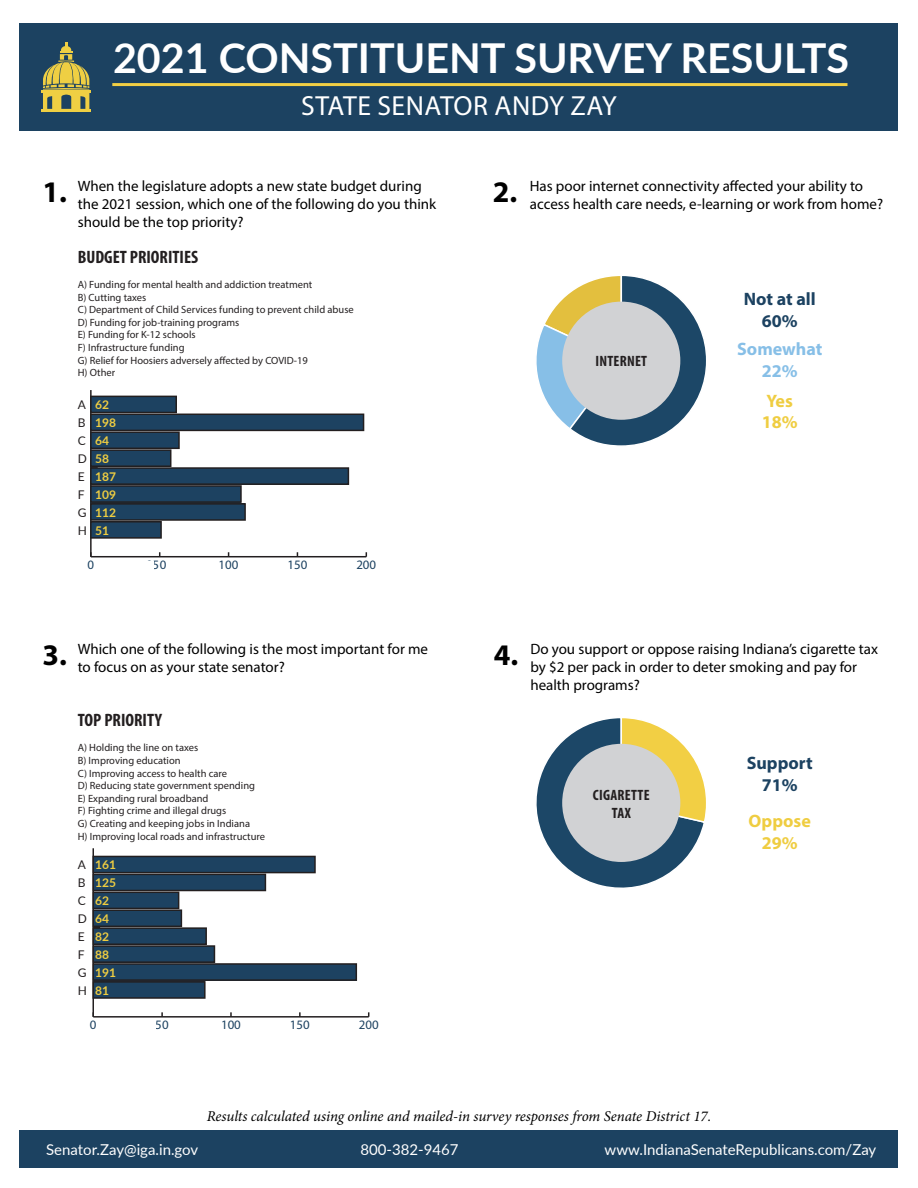
<style>
.page{position:relative;width:918px;height:1188px;background:#fff}
.page>*{position:absolute;margin:0;border:0;box-sizing:border-box;transform-origin:0 0}
.t1{font:700 41.25px "Lato";color:#fff}
.t2{font:700 30px "Myriad Pro";color:#000}
.t3{font:27.75px "Myriad Pro";letter-spacing:.02em;color:#fff}
.t4{font:700 condensed 18px "Myriad Pro";color:#231f20}
.Support{font:700 18px "Myriad Pro";color:#1c4261}
.Oppose_or_No{font:700 18px "Myriad Pro";color:#efcd41}
.Oppose_or_No-2{font:700 18px "Myriad Pro";color:#87bfe7}
.t5{font:15px/18px "Myriad Pro";color:#000}
.t6{font:italic 15px "Minion Pro";letter-spacing:-.005em;color:#000}
.t7{font:15px "Lato";color:#fff}
.Circle_centers{font:700 condensed 15px "Myriad Pro";letter-spacing:.02em;color:#231f20}
.t8{font:12.9px "Myriad Pro";color:#1d4261}
.t9{font:700 12px "Lato";color:#efcd41}
.t10{font:12px "Lato";color:#231f20}
.t11{font:10.5px "Myriad Pro";color:#231f20}
</style>
<div class="page">
<div style="left:20px;top:1130px;width:878px;height:38px;background:#1c4261"></div>
<div style="left:20px;top:23px;width:878px;height:108px;background:#1c4261"></div>
<hr style="left:41px;top:91px;width:50px;height:2px;background:#efcf43">
<hr style="left:41px;top:110px;width:50px;height:2px;background:#efcf43">
<svg style="left:43px;top:42px;width:46px;height:68px"></svg>
<hr style="left:112px;top:83px;width:735px;height:3px;background:#f2cf44">
<hr style="left:91px;top:556px;width:275px;height:1px;background:#231f20">
<hr style="left:90px;top:390px;width:2px;height:167px;background:#231f20">
<div style="left:91px;top:522px;width:70px;height:16px;background:#1d4261"></div>
<div style="left:90px;top:521px;width:72px;height:18px;border:2px solid #231f20"></div>
<div style="left:91px;top:504px;width:154px;height:16px;background:#1d4261"></div>
<div style="left:90px;top:503px;width:156px;height:18px;border:2px solid #231f20"></div>
<div style="left:91px;top:486px;width:150px;height:16px;background:#1d4261"></div>
<div style="left:90px;top:485px;width:152px;height:18px;border:2px solid #231f20"></div>
<div style="left:91px;top:468px;width:257px;height:16px;background:#1d4261"></div>
<div style="left:90px;top:467px;width:259px;height:18px;border:2px solid #231f20"></div>
<div style="left:91px;top:450px;width:80px;height:16px;background:#1d4261"></div>
<div style="left:90px;top:449px;width:81px;height:18px;border:2px solid #231f20"></div>
<div style="left:91px;top:432px;width:88px;height:16px;background:#1d4261"></div>
<div style="left:90px;top:431px;width:90px;height:18px;border:2px solid #231f20"></div>
<div style="left:91px;top:414px;width:273px;height:16px;background:#1d4261"></div>
<div style="left:90px;top:414px;width:274px;height:17px;border:2px solid #231f20"></div>
<div style="left:91px;top:396px;width:85px;height:16px;background:#1d4261"></div>
<div style="left:90px;top:396px;width:87px;height:17px;border:2px solid #231f20"></div>
<hr style="left:93px;top:1016px;width:276px;height:2px;background:#231f20">
<hr style="left:93px;top:848px;width:1px;height:169px;background:#231f20">
<div style="left:93px;top:982px;width:112px;height:16px;background:#1d4261"></div>
<div style="left:93px;top:981px;width:113px;height:18px;border:2px solid #231f20"></div>
<div style="left:93px;top:964px;width:263px;height:16px;background:#1d4261"></div>
<div style="left:93px;top:963px;width:264px;height:18px;border:2px solid #231f20"></div>
<div style="left:93px;top:946px;width:121px;height:16px;background:#1d4261"></div>
<div style="left:93px;top:945px;width:122px;height:18px;border:2px solid #231f20"></div>
<div style="left:93px;top:928px;width:113px;height:16px;background:#1d4261"></div>
<div style="left:93px;top:927px;width:114px;height:18px;border:2px solid #231f20"></div>
<div style="left:93px;top:910px;width:88px;height:16px;background:#1d4261"></div>
<div style="left:93px;top:909px;width:89px;height:18px;border:2px solid #231f20"></div>
<div style="left:93px;top:892px;width:86px;height:16px;background:#1d4261"></div>
<div style="left:93px;top:892px;width:86px;height:17px;border:2px solid #231f20"></div>
<div style="left:93px;top:874px;width:172px;height:17px;background:#1d4261"></div>
<div style="left:93px;top:874px;width:173px;height:17px;border:2px solid #231f20"></div>
<div style="left:93px;top:856px;width:222px;height:17px;background:#1d4261"></div>
<div style="left:93px;top:856px;width:223px;height:17px;border:2px solid #231f20"></div>
<svg style="left:536px;top:718px;width:170px;height:170px"></svg>
<div style="left:562px;top:744px;width:118px;height:118px;background:#d1d2d4;border-radius:50%"></div>
<svg style="left:536px;top:276px;width:170px;height:170px"></svg>
<div style="left:562px;top:302px;width:118px;height:118px;background:#d1d2d4;border-radius:50%"></div>
<h1 class="t1" style="left:113px;top:28px;width:738px">2021 CONSTITUENT SURVEY RESULTS</h1>
<p class="t3" style="left:301px;top:89px;width:317px">STATE SENATOR ANDY ZAY</p>
<p class="t2" style="left:43px;top:172px;width:26px">1.</p>
<p class="t5" style="left:78px;top:176px;width:360px">When the legislature adopts a new state budget during the 2021 session, which one of the following do you think should be the top priority?</p>
<p class="t4" style="left:78px;top:246px;width:122px">BUDGET PRIORITIES</p>
<p class="t11" style="left:78px;top:278px;width:236px">A) Funding for mental health and addiction treatment</p>
<p class="t11" style="left:78px;top:291px;width:70px">B) Cutting taxes</p>
<p class="t11" style="left:78px;top:303px;width:278px">C) Department of Child Services funding to prevent child abuse</p>
<p class="t11" style="left:78px;top:316px;width:163px">D) Funding for job-training programs</p>
<p class="t11" style="left:78px;top:328px;width:119px">E) Funding for K-12 schools</p>
<p class="t11" style="left:78px;top:341px;width:108px">F) Infrastructure funding</p>
<p class="t11" style="left:78px;top:354px;width:232px">G) Relief for Hoosiers adversely affected by COVID-19</p>
<p class="t11" style="left:78px;top:366px;width:39px">H) Other</p>
<p class="t10" style="left:78px;top:396px;width:10px">A</p>
<p class="t9" style="left:95px;top:396px;width:15px">62</p>
<p class="t10" style="left:78px;top:414px;width:9px">B</p>
<p class="t9" style="left:95px;top:414px;width:22px">198</p>
<p class="t10" style="left:78px;top:432px;width:10px">C</p>
<p class="t9" style="left:95px;top:432px;width:15px">64</p>
<p class="t10" style="left:78px;top:450px;width:11px">D</p>
<p class="t9" style="left:95px;top:450px;width:15px">58</p>
<p class="t10" style="left:78px;top:468px;width:8px">E</p>
<p class="t9" style="left:95px;top:468px;width:22px">187</p>
<p class="t10" style="left:78px;top:486px;width:8px">F</p>
<p class="t9" style="left:95px;top:486px;width:22px">109</p>
<p class="t10" style="left:78px;top:504px;width:10px">G</p>
<p class="t9" style="left:95px;top:504px;width:22px">112</p>
<p class="t10" style="left:78px;top:522px;width:11px">H</p>
<p class="t9" style="left:95px;top:521px;width:15px">51</p>
<p class="t8" style="left:88px;top:557px;width:8px">0</p>
<p class="t8" style="left:146px;top:557px;width:22px">050</p>
<p class="t8" style="left:219px;top:557px;width:21px">100</p>
<p class="t8" style="left:288px;top:557px;width:21px">150</p>
<p class="t8" style="left:356px;top:557px;width:21px">200</p>
<p class="t2" style="left:493px;top:172px;width:26px">2.</p>
<p class="t5" style="left:530px;top:176px;width:355px">Has poor internet connectivity affected your ability to access health care needs, e-learning or work from home?</p>
<p class="Circle_centers" style="left:595px;top:352px;width:53px">INTERNET</p>
<p class="Support" style="left:744px;top:287px;width:73px">Not at all</p>
<p class="Support" style="left:762px;top:309px;width:37px">60%</p>
<p class="Oppose_or_No-2" style="left:737px;top:338px;width:87px">Somewhat</p>
<p class="Oppose_or_No-2" style="left:762px;top:359px;width:37px">22%</p>
<p class="Oppose_or_No" style="left:767px;top:389px;width:28px">Yes</p>
<p class="Oppose_or_No" style="left:762px;top:411px;width:37px">18%</p>
<p class="t2" style="left:43px;top:636px;width:26px">3.</p>
<p class="t5" style="left:78px;top:640px;width:352px">Which one of the following is the most important for me to focus on as your state senator?</p>
<p class="t4" style="left:78px;top:709px;width:86px">TOP PRIORITY</p>
<p class="t11" style="left:78px;top:741px;width:122px">A) Holding the line on taxes</p>
<p class="t11" style="left:78px;top:754px;width:104px">B) Improving education</p>
<p class="t11" style="left:78px;top:767px;width:151px">C) Improving access to health care</p>
<p class="t11" style="left:78px;top:779px;width:179px">D) Reducing state government spending</p>
<p class="t11" style="left:78px;top:792px;width:132px">E) Expanding rural broadband</p>
<p class="t11" style="left:78px;top:804px;width:150px">F) Fighting crime and illegal drugs</p>
<p class="t11" style="left:78px;top:817px;width:174px">G) Creating and keeping jobs in Indiana</p>
<p class="t11" style="left:78px;top:830px;width:189px">H) Improving local roads and infrastructure</p>
<p class="t10" style="left:78px;top:856px;width:10px">A</p>
<p class="t9" style="left:95px;top:856px;width:22px">161</p>
<p class="t10" style="left:78px;top:874px;width:9px">B</p>
<p class="t9" style="left:95px;top:874px;width:22px">125</p>
<p class="t10" style="left:78px;top:892px;width:10px">C</p>
<p class="t9" style="left:95px;top:892px;width:15px">62</p>
<p class="t10" style="left:78px;top:910px;width:11px">D</p>
<p class="t9" style="left:95px;top:910px;width:15px">64</p>
<p class="t10" style="left:78px;top:928px;width:8px">E</p>
<p class="t9" style="left:95px;top:928px;width:15px">82</p>
<p class="t10" style="left:78px;top:946px;width:8px">F</p>
<p class="t9" style="left:95px;top:946px;width:15px">88</p>
<p class="t10" style="left:78px;top:964px;width:10px">G</p>
<p class="t9" style="left:95px;top:964px;width:22px">191</p>
<p class="t10" style="left:78px;top:982px;width:11px">H</p>
<p class="t9" style="left:95px;top:982px;width:15px">81</p>
<p class="t8" style="left:90px;top:1017px;width:8px">0</p>
<p class="t8" style="left:148px;top:1017px;width:22px">050</p>
<p class="t8" style="left:221px;top:1017px;width:21px">100</p>
<p class="t8" style="left:290px;top:1017px;width:21px">150</p>
<p class="t8" style="left:359px;top:1017px;width:21px">200</p>
<p class="t2" style="left:494px;top:636px;width:26px">4.</p>
<p class="t5" style="left:530px;top:640px;width:349px">Do you support or oppose raising Indiana’s cigarette tax by $2 per pack in order to deter smoking and pay for health programs?</p>
<p class="Circle_centers" style="left:593px;top:785px;width:58px">CIGARETTE</p>
<p class="Circle_centers" style="left:612px;top:803px;width:21px">TAX</p>
<p class="Support" style="left:747px;top:751px;width:68px">Support</p>
<p class="Support" style="left:762px;top:773px;width:37px">71%</p>
<p class="Oppose_or_No" style="left:749px;top:809px;width:64px">Oppose</p>
<p class="Oppose_or_No" style="left:762px;top:831px;width:37px">29%</p>
<p class="t6" style="left:207px;top:1106px;width:506px">Results calculated using online and mailed-in survey responses from Senate District 17.</p>
<p class="t7" style="left:46px;top:1139px;width:154px">Senator.Zay@iga.in.gov</p>
<p class="t7" style="left:360px;top:1139px;width:100px">800-382-9467</p>
<p class="t7" style="left:605px;top:1139px;width:273px">www.IndianaSenateRepublicans.com/Zay</p>
</div>
